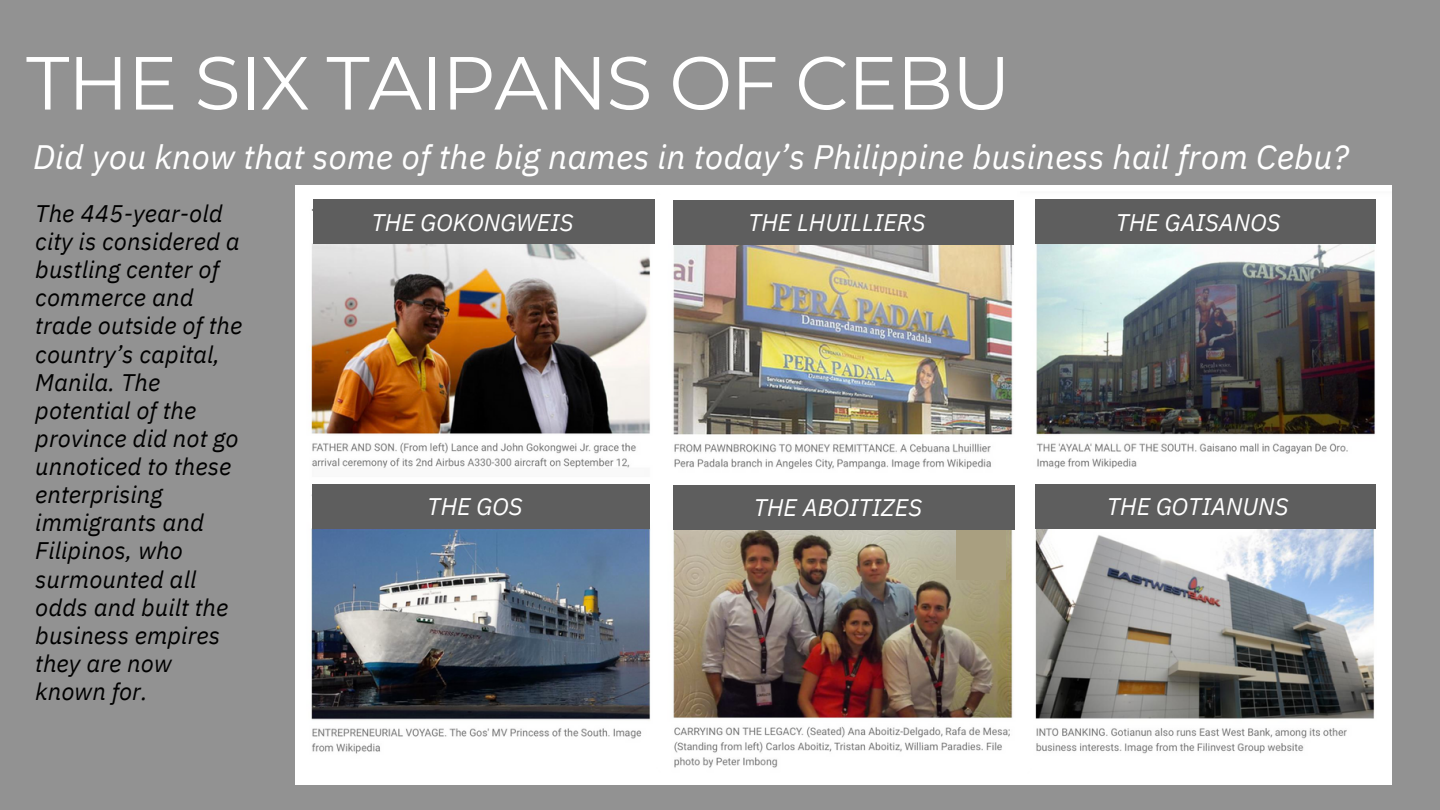
<style>
.page{position:relative;width:1440px;height:810px;background:#929292}
.page>*{position:absolute;margin:0;border:0;box-sizing:border-box;transform-origin:0 0}
.t1{font:75px "Montserrat";letter-spacing:-.02em;color:#fff}
.t2{font:italic 33.9px "IBM Plex Sans";letter-spacing:.005em;color:#fff}
.t3{font:italic 24px/28.2px "IBM Plex Sans";letter-spacing:.005em;color:#000}
.t4{font:italic 24px "IBM Plex Sans";letter-spacing:.005em;color:#fff}
</style>
<div class="page">
<div style="left:295px;top:185px;width:1097px;height:600px;background:#fff"></div>
<img style="left:310px;top:208px;width:1065px;height:560px">
<div style="left:312px;top:484px;width:338px;height:45px;background:#5e5e5e"></div>
<div style="left:313px;top:199px;width:342px;height:45px;background:#5e5e5e"></div>
<div style="left:673px;top:200px;width:341px;height:45px;background:#5e5e5e"></div>
<div style="left:956px;top:527px;width:50px;height:53px;background:#a99f80"></div>
<div style="left:673px;top:485px;width:341px;height:45px;background:#5e5e5e"></div>
<div style="left:1035px;top:484px;width:341px;height:45px;background:#5e5e5e"></div>
<div style="left:1035px;top:199px;width:341px;height:45px;background:#5e5e5e"></div>
<p class="t1" style="left:26px;top:37px;width:986px">THE SIX TAIPANS OF CEBU</p>
<p class="t2" style="left:33px;top:134px;width:1317px">Did you know that some of the big names in today’s Philippine business hail from Cebu?</p>
<p class="t3" style="left:35px;top:199px;width:209px">The 445-year-old city is considered a bustling center of commerce and trade outside of the country’s capital,<br>Manila. The potential of the province did not go unnoticed to these enterprising immigrants and<br>Filipinos, who surmounted all</p>
<p class="t3" style="left:35px;top:593px;width:195px">odds and built the business empires they are now</p>
<p class="t3" style="left:35px;top:677px;width:114px">known for.</p>
<p class="t4" style="left:372px;top:206px;width:204px">THE GOKONGWEIS</p>
<p class="t4" style="left:748px;top:207px;width:179px">THE LHUILLIERS</p>
<p class="t4" style="left:1116px;top:206px;width:166px">THE GAISANOS</p>
<p class="t4" style="left:427px;top:491px;width:97px">THE GOS</p>
<p class="t4" style="left:1107px;top:491px;width:183px">THE GOTIANUNS</p>
<p class="t4" style="left:754px;top:492px;width:170px">THE ABOITIZES</p>
</div>
